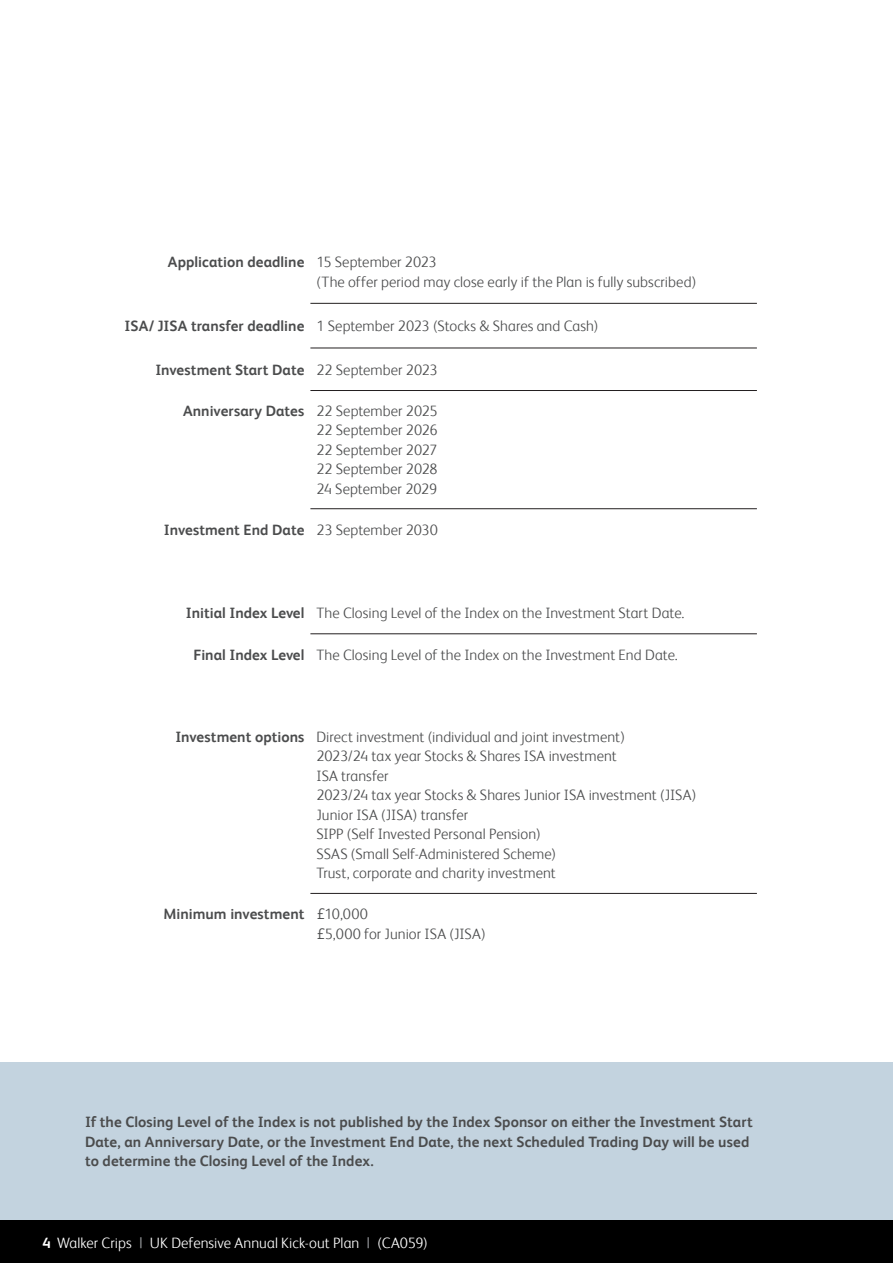
<style>
.page{position:relative;width:893px;height:1263px;background:#fff}
.page>*{position:absolute;margin:0;border:0;box-sizing:border-box;transform-origin:0 0}
.Main_body_text{font:300 15px/19.5px "FS Albert";letter-spacing:.005em;color:#4b4c4d}
.Main_body_text-2{font:700 15px/19.5px "FS Albert";letter-spacing:.005em;color:#4b4c4d}
.Main_body_text-3{font:300 15px "FS Albert";letter-spacing:.005em;color:#fff}
.WC_SI_new_Table_1B{font:700 15px "FS Albert";color:#4b4c4d}
.s1{font-family:"Avenir";font-weight:400}
.s2{font-weight:700}
.s3{font-weight:400;color:#939598}
</style>
<div class="page">
<div style="left:0;top:1062px;width:893px;height:158px;background:#c3d3df"></div>
<hr style="left:310px;top:303px;width:447px;height:1px;background:#231f20">
<hr style="left:310px;top:348px;width:447px;height:1px;background:#231f20">
<hr style="left:310px;top:390px;width:447px;height:1px;background:#231f20">
<hr style="left:310px;top:508px;width:447px;height:1px;background:#231f20">
<hr style="left:310px;top:633px;width:447px;height:1px;background:#231f20">
<hr style="left:310px;top:893px;width:447px;height:1px;background:#231f20">
<div style="left:0;top:1220px;width:893px;height:43px;background:#000"></div>
<p class="Main_body_text-2" style="left:168px;top:252px;width:138px">Application deadline</p>
<p class="Main_body_text" style="left:316px;top:252px;width:381px">15 September 2023<br>(The offer period may close early if the Plan is fully subscribed)</p>
<p class="Main_body_text-2" style="left:125px;top:316px;width:181px">ISA/ JISA transfer deadline</p>
<p class="Main_body_text" style="left:316px;top:316px;width:283px">1 September 2023 (Stocks &amp; Shares and Cash)</p>
<p class="Main_body_text-2" style="left:155px;top:360px;width:150px">Investment Start Date</p>
<p class="Main_body_text" style="left:316px;top:360px;width:123px">22 September 2023</p>
<p class="Main_body_text-2" style="left:183px;top:401px;width:123px">Anniversary Dates</p>
<p class="Main_body_text" style="left:316px;top:401px;width:123px;text-align:justify">22 September 2025<br>22 September 2026<br>22 September 2027<br>22 September 2028<br>24 September 2029</p>
<p class="Main_body_text-2" style="left:164px;top:520px;width:142px">Investment End Date</p>
<p class="Main_body_text" style="left:316px;top:520px;width:123px">23 September 2030</p>
<p class="Main_body_text-2" style="left:186px;top:603px;width:120px">Initial Index Level</p>
<p class="Main_body_text" style="left:316px;top:603px;width:370px">The Closing Level of the Index on the Investment Start Date.</p>
<p class="WC_SI_new_Table_1B" style="left:193px;top:647px;width:112px">Final Index Level</p>
<p class="Main_body_text" style="left:316px;top:645px;width:363px">The Closing Level of the Index on the Investment End Date.</p>
<p class="Main_body_text-2" style="left:175px;top:727px;width:131px">Investment options</p>
<p class="Main_body_text" style="left:316px;top:727px;width:381px">Direct investment (individual and joint investment)<br>2023/24 tax year Stocks &amp; Shares ISA investment<br>ISA transfer<br>2023/24 tax year Stocks &amp; Shares Junior ISA investment (JISA)<br>Junior ISA (JISA) transfer<br>SIPP (Self Invested Personal Pension)<br>SSAS (Small Self-Administered Scheme)<br>Trust, corporate and charity investment</p>
<p class="Main_body_text-2" style="left:163px;top:904px;width:142px">Minimum investment</p>
<p class="Main_body_text" style="left:316px;top:904px;width:171px"><span class="s1">£</span>10,000<br><span class="s1">£</span>5,000 for Junior ISA (JISA)</p>
<p class="Main_body_text-2" style="left:85px;top:1112px;width:669px">If the Closing Level of the Index is not published by the Index Sponsor on either the Investment Start<br>Date, an Anniversary Date, or the Investment End Date, the next Scheduled Trading Day will be used to determine the Closing Level of the Index.</p>
<p class="Main_body_text-3" style="left:43px;top:1234px;width:387px"><span class="s2">4</span> Walker Crips <span class="s3">|</span> UK Defensive Annual Kick-out Plan <span class="s3">|</span> (CA059)</p>
</div>
